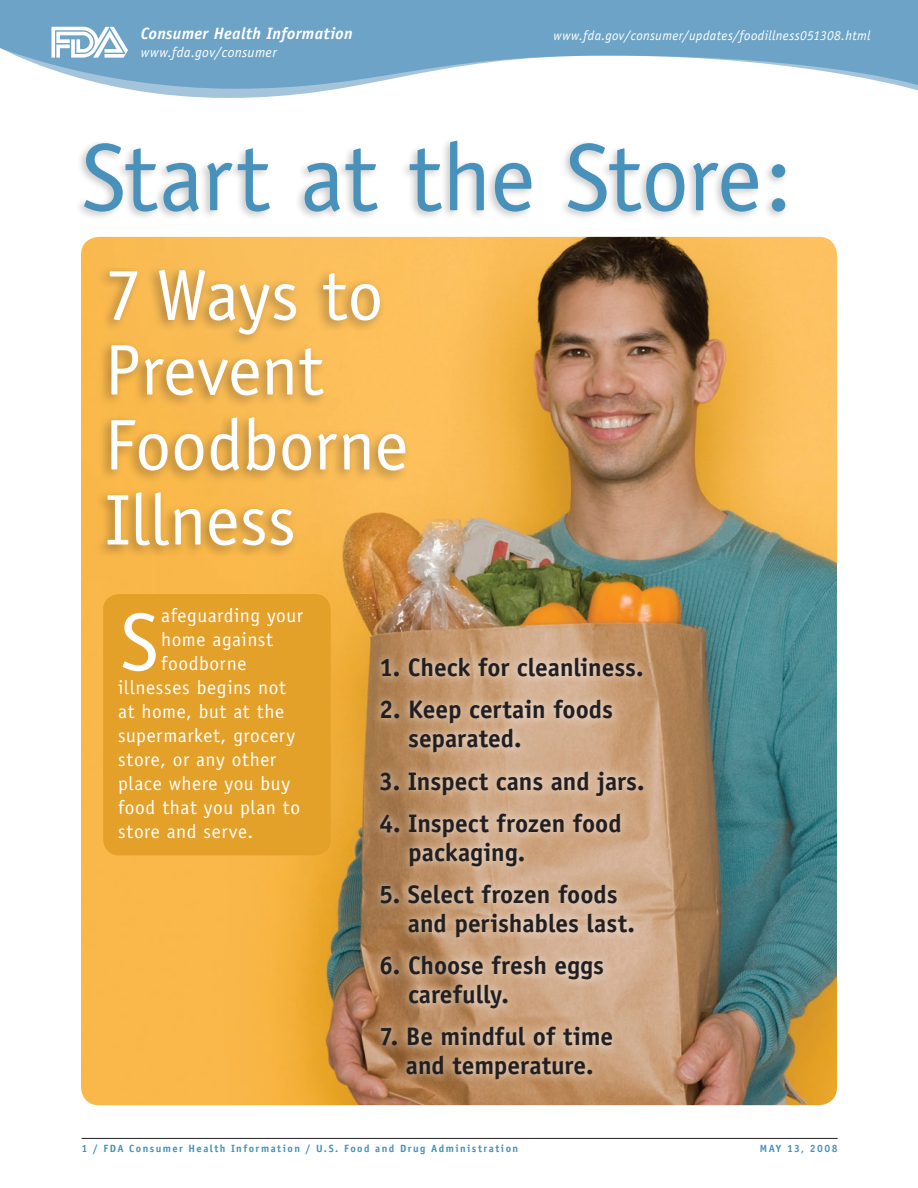
<style>
.page{position:relative;width:918px;height:1188px;background:#fff}
.page>*{position:absolute;margin:0;border:0;box-sizing:border-box;transform-origin:0 0}
.Main_Titles{font:96px "Officina Sans";letter-spacing:-.01em;color:#4791ba}
.Intro-graph{font:82.05px "Officina Sans";color:#fff}
.Main_Titles-2{font:72px/75px "Officina Sans";color:#fff}
.Sub-Heads{font:700 25.35px/29.1px "Officina Sans";color:#231f20}
.Intro-graph-2{font:19.5px "Officina Sans";letter-spacing:.03em;color:#fff}
.t1{font:italic 700 16.5px "Officina Sans";letter-spacing:.015em;color:#fff}
.t2{font:italic 14.25px "Officina Sans";letter-spacing:.025em;color:#fff}
.t3{font:italic 13.5px "Officina Sans";letter-spacing:.025em;color:#fff}
.t4{font:700 10.5px "Officina Sans";letter-spacing:.14em;color:#4791ba}
.s1{font-size:75px}
</style>
<div class="page">
<svg style="left:128px;top:89px;width:790px;height:9px"></svg>
<svg style="left:0;top:0;width:918px;height:89px;fill:#6da3c6"></svg>
<hr style="left:82px;top:1138px;width:756px;height:1px;background:#231f20">
<svg style="left:51px;top:27px;width:76px;height:31px"></svg>
<img style="left:81px;top:237px;width:756px;height:868px">
<div style="left:371px;top:648px;width:281px;height:440px;background:#fff;opacity:.85"></div>
<div style="left:103px;top:594px;width:228px;height:261px;background:#e4a12a;border-radius:16px"></div>
<div style="left:74px;top:137px;width:715px;height:84px;background:#231f20;opacity:.25"></div>
<div style="left:94px;top:264px;width:316px;height:293px;background:#231f20;opacity:.4"></div>
<p class="t1" style="left:141px;top:23px;width:213px">Consumer Health Information</p>
<p class="t2" style="left:141px;top:44px;width:137px">www.fda.gov/consumer</p>
<p class="t3" style="left:554px;top:28px;width:318px">www.fda.gov/consumer/updates/foodillness051308.html</p>
<p class="Main_Titles" style="left:82px;top:122px;width:712px">Start at the Store:</p>
<p class="Main_Titles-2" style="left:105px;top:258px;width:280px"><span class="s1">7</span> Ways to<br>Prevent</p>
<p class="Main_Titles-2" style="left:105px;top:408px;width:305px">Foodborne<br>Illness</p>
<p class="Intro-graph" style="left:121px;top:594px;width:39px">S</p>
<p class="Intro-graph-2" style="left:161px;top:604px;width:143px">afeguarding your</p>
<p class="Intro-graph-2" style="left:161px;top:628px;width:113px">home against</p>
<p class="Intro-graph-2" style="left:161px;top:652px;width:87px">foodborne</p>
<p class="Intro-graph-2" style="left:118px;top:676px;width:169px">illnesses begins not</p>
<p class="Intro-graph-2" style="left:118px;top:700px;width:167px">at home, but at the</p>
<p class="Intro-graph-2" style="left:118px;top:724px;width:179px">supermarket, grocery</p>
<p class="Intro-graph-2" style="left:118px;top:748px;width:159px">store, or any other</p>
<p class="Intro-graph-2" style="left:118px;top:772px;width:173px">place where you buy</p>
<p class="Intro-graph-2" style="left:118px;top:796px;width:184px">food that you plan to</p>
<p class="Intro-graph-2" style="left:118px;top:820px;width:137px">store and serve.</p>
<p class="Sub-Heads" style="left:379px;top:653px;width:266px">1. Check for cleanliness.</p>
<p class="Sub-Heads" style="left:408px;top:695px;width:206px;text-indent:-29px">2. Keep certain foods separated.</p>
<p class="Sub-Heads" style="left:379px;top:766px;width:267px">3. Inspect cans and jars.</p>
<p class="Sub-Heads" style="left:408px;top:808px;width:215px;text-indent:-29px">4. Inspect frozen food packaging.</p>
<p class="Sub-Heads" style="left:408px;top:879px;width:229px;text-indent:-29px">5. Select frozen foods and perishables last.</p>
<p class="Sub-Heads" style="left:408px;top:951px;width:197px;text-indent:-29px">6. Choose fresh eggs carefully.</p>
<p class="Sub-Heads" style="left:379px;top:1022px;width:236px;text-align:center">7. Be mindful of time and temperature.</p>
<p class="t4" style="left:82px;top:1142px;width:438px">1 / FDA Consumer Health Information / U.S. Food and Drug Administration</p>
<p class="t4" style="left:760px;top:1142px;width:79px">MAY 13, 2008</p>
</div>
